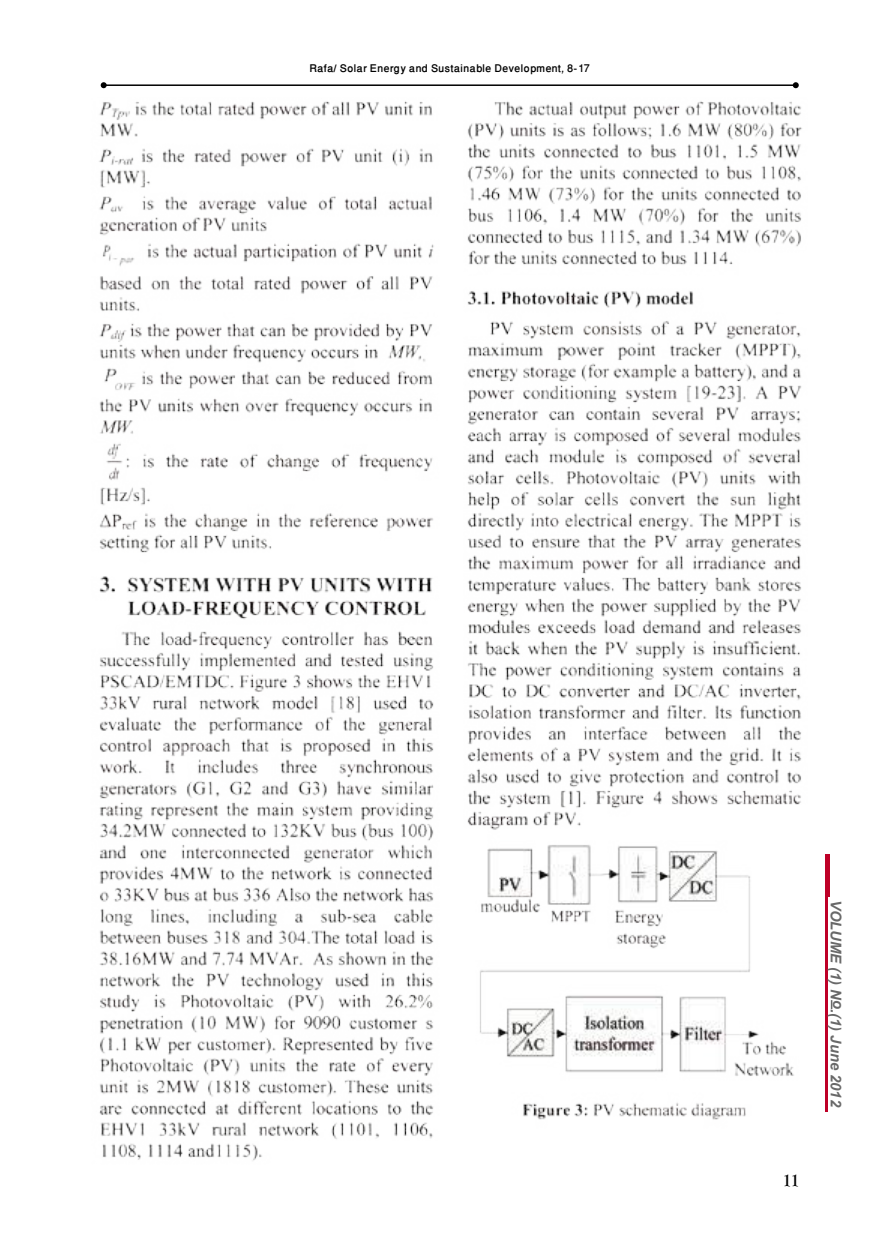
<style>
.page{position:relative;width:893px;height:1234px;background:#fff}
.page>*{position:absolute;margin:0;border:0;box-sizing:border-box;transform-origin:0 0}
.t1{font:700 18px "Goudy Old Style T";color:#000}
.t2{font:500 15px "Win Soft Pro";color:#000}
.t3{font:italic 700 14.7px "Arial";color:#696969}
</style>
<div class="page">
<img style="left:99px;top:101px;width:703px;height:1060px">
<hr style="left:825px;top:854px;width:4px;height:42px;background:#be0027">
<hr style="left:825px;top:897px;width:2px;height:213px;background:#be0027">
<hr style="left:104px;top:84px;width:692px;height:2px;background:#000">
<svg style="left:101px;top:82px;width:6px;height:6px"></svg>
<svg style="left:793px;top:82px;width:6px;height:6px"></svg>
<p class="t2" style="left:309px;top:57px;width:282px">Rafa/ Solar Energy and Sustainable Development, 8-17</p>
<p class="t1" style="left:783px;top:1169px;width:18px">11</p>
<p class="t3" style="left:845px;top:899px;width:208px;rotate:90deg">VOLUME (1) No.(1) June 2012</p>
</div>
